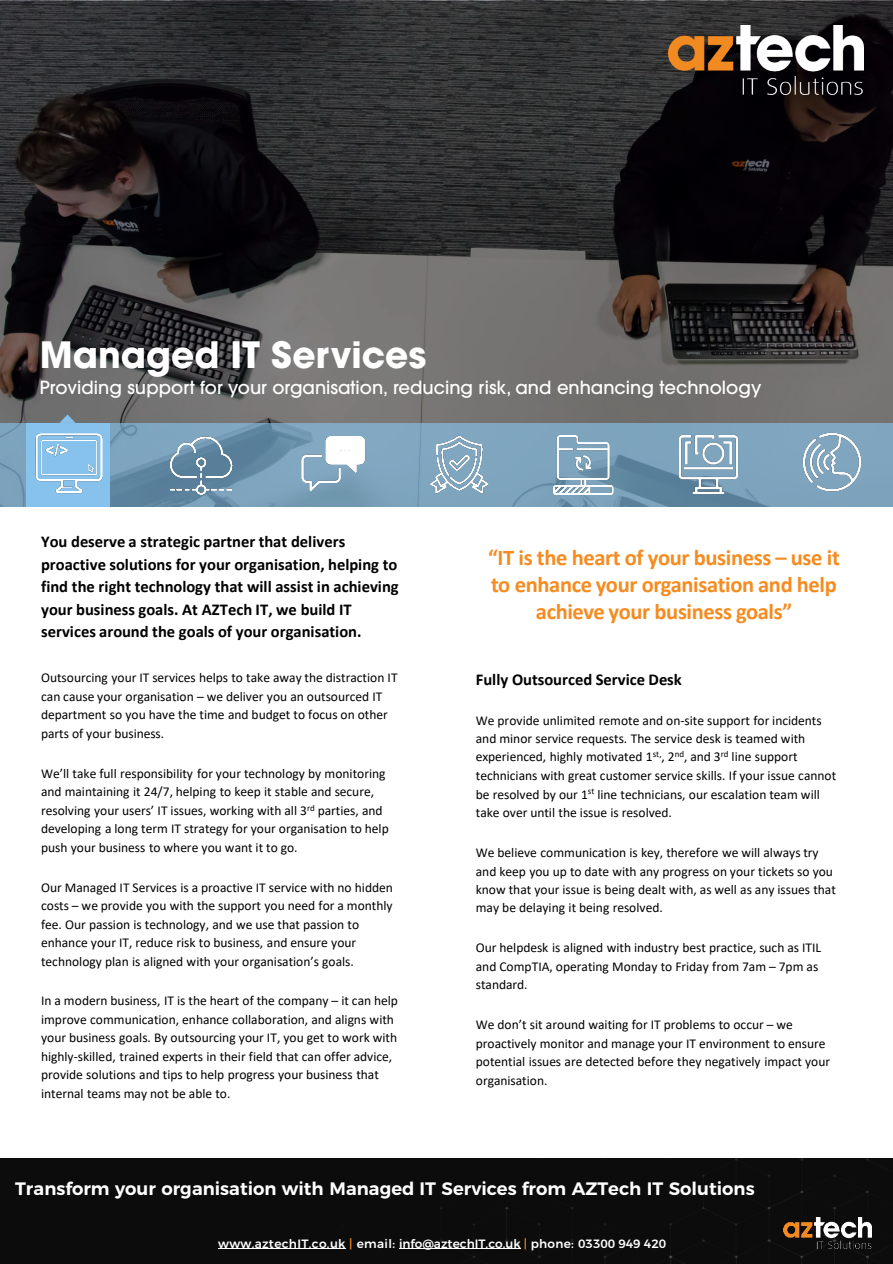
<style>
.page{position:relative;width:893px;height:1264px;background:#fff}
.page>*{position:absolute;margin:0;border:0;box-sizing:border-box;transform-origin:0 0}
.t1{font:700 36px "ITC Avant Garde Pro";color:#fff}
.t2{font:700 22.5px/27px "Calibri";letter-spacing:-.015em;color:#f68b1f;text-align:center}
.t3{font:500 18px "ITC Avant Garde Pro";color:#fff}
.t4{font:600 18px "Montserrat";color:#fff}
.t5{font:700 16.5px/22.6px "Calibri";color:#000}
.t6{font:13.5px/18.5px "Calibri";color:#000}
.t7{font:500 12px "Montserrat";letter-spacing:.01em;color:#fff}
.s1{color:#f68b1f}
</style>
<div class="page">
<div style="left:0;top:1px;width:892px;height:505px;background:#000;opacity:.45"></div>
<div style="left:0;top:423px;width:892px;height:83px;background:#86c2eb;opacity:.65"></div>
<div style="left:26px;top:423px;width:84px;height:83px;background:#86c2eb"></div>
<svg style="left:59px;top:414px;width:17px;height:9px"></svg>
<img style="left:165px;top:433px;width:70px;height:62px">
<img style="left:298px;top:432px;width:68px;height:63px">
<img style="left:677px;top:431px;width:62px;height:63px">
<img style="left:550px;top:432px;width:65px;height:63px">
<img style="left:428px;top:432px;width:60px;height:63px">
<img style="left:801px;top:431px;width:62px;height:62px">
<img style="left:35px;top:433px;width:67px;height:61px">
<img style="left:668px;top:25px;width:195px;height:69px">
<div style="left:0;top:1158px;width:892px;height:105px;background:#0c0c0c"></div>
<img style="left:783px;top:1217px;width:87px;height:31px">
<hr style="left:218px;top:1248px;width:128px;height:1px;background:#fff">
<hr style="left:399px;top:1248px;width:121px;height:1px;background:#fff">
<p class="t1" style="left:40px;top:330px;width:388px">Managed IT Services</p>
<p class="t3" style="left:40px;top:375px;width:723px">Providing support for your organisation, reducing risk, and enhancing technology</p>
<p class="t5" style="left:41px;top:529px;width:359px">You deserve a strategic partner that delivers proactive solutions for your organisation, helping to find the right technology that will assist in achieving your business goals. At AZTech IT, we build IT services around the goals of your organisation.</p>
<p class="t6" style="left:41px;top:668px;width:358px">Outsourcing your IT services helps to take away the distraction IT can cause your organisation – we deliver you an outsourced IT department so you have the time and budget to focus on other parts of your business.</p>
<p class="t6" style="left:41px;top:763px;width:349px">We’ll take full responsibility for your technology by monitoring and maintaining it 24/7, helping to keep it stable and secure, resolving your users’ IT issues, working with all 3<sup>rd</sup> parties, and developing a long term IT strategy for your organisation to help push your business to where you want it to go.</p>
<p class="t6" style="left:41px;top:877px;width:353px">Our Managed IT Services is a proactive IT service with no hidden costs – we provide you with the support you need for a monthly fee. Our passion is technology, and we use that passion to enhance your IT, reduce risk to business, and ensure your technology plan is aligned with your organisation’s goals.</p>
<p class="t6" style="left:41px;top:991px;width:358px">In a modern business, IT is the heart of the company – it can help improve communication, enhance collaboration, and aligns with your business goals. By outsourcing your IT, you get to work with highly-skilled, trained experts in their field that can offer advice, provide solutions and tips to help progress your business that internal teams may not be able to.</p>
<p class="t2" style="left:488px;top:543px;width:353px">“IT is the heart of your business – use it to enhance your organisation and help achieve your business goals”</p>
<p class="t5" style="left:476px;top:668px;width:207px">Fully Outsourced Service Desk</p>
<p class="t6" style="left:476px;top:710px;width:362px">We provide unlimited remote and on-site support for incidents and minor service requests. The service desk is teamed with experienced, highly motivated 1<sup>st,</sup>, 2<sup>nd</sup>, and 3<sup>rd</sup> line support technicians with great customer service skills. If your issue cannot be resolved by our 1<sup>st</sup> line technicians, our escalation team will take over until the issue is resolved.</p>
<p class="t6" style="left:476px;top:842px;width:361px">We believe communication is key, therefore we will always try and keep you up to date with any progress on your tickets so you know that your issue is being dealt with, as well as any issues that may be delaying it being resolved.</p>
<p class="t6" style="left:476px;top:938px;width:347px">Our helpdesk is aligned with industry best practice, such as ITIL and CompTIA, operating Monday to Friday from 7am – 7pm as standard.</p>
<p class="t6" style="left:476px;top:1015px;width:356px">We don’t sit around waiting for IT problems to occur – we proactively monitor and manage your IT environment to ensure potential issues are detected before they negatively impact your organisation.</p>
<p class="t4" style="left:15px;top:1173px;width:741px">Transform your organisation with Managed IT Services from AZTech IT Solutions</p>
<p class="t7" style="left:218px;top:1233px;width:449px">www.aztechIT.co.uk <span class="s1">|</span> email: info@aztechIT.co.uk <span class="s1">|</span> phone: 03300 949 420</p>
</div>
